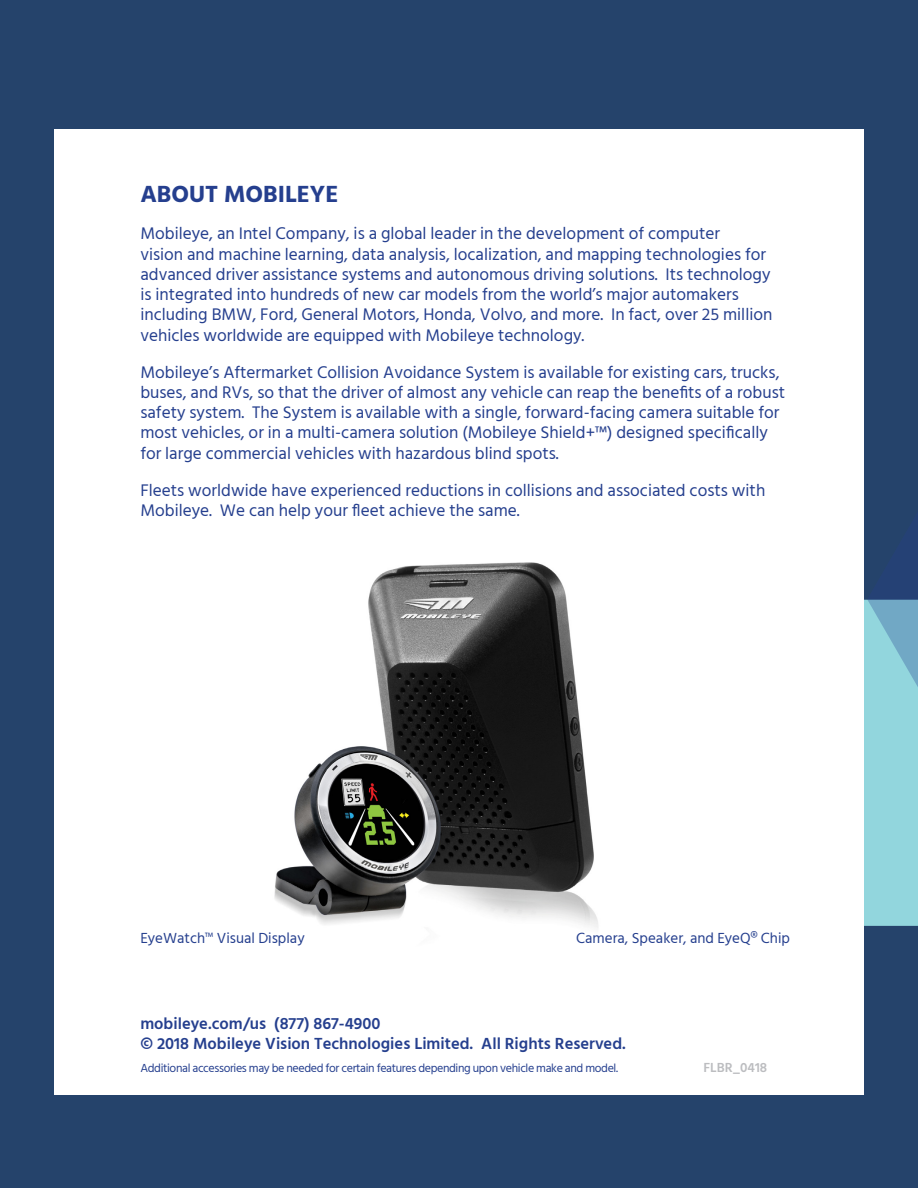
<style>
.page{position:relative;width:918px;height:1188px;background:#25436b}
.page>*{position:absolute;margin:0;border:0;box-sizing:border-box;transform-origin:0 0}
.t1{font:700 24px "Hind Siliguri";color:#253f8e}
.t2{font:17.25px/20.2px "Hind Siliguri";color:#253f8e}
.t3{font:600 16.5px "Hind Siliguri";color:#253f8e}
.t4{font:15px "Hind Siliguri";color:#253f8e}
.t5{font:600 13.5px "Hind Siliguri";color:#bcbdc0}
.t6{font:12px "Hind Siliguri";letter-spacing:-.03em;color:#253f8e}
.s1{font-weight:300;font-size:12px}
</style>
<div class="page">
<div style="left:864px;top:600px;width:54px;height:326px;background:#92d6dd"></div>
<div style="left:54px;top:130px;width:810px;height:965px;background:#fff"></div>
<img style="left:274px;top:562px;width:324px;height:366px">
<svg style="left:867px;top:599px;width:51px;height:163px;background:#88c9d6"></svg>
<p class="t1" style="left:140px;top:176px;width:200px">ABOUT MOBILEYE</p>
<p class="t2" style="left:140px;top:225px;width:633px">Mobileye, an Intel Company, is a global leader in the development of computer<br>vision and machine learning, data analysis, localization, and mapping technologies for advanced driver assistance systems and autonomous driving solutions. Its technology is integrated into hundreds of new car models from the world’s major automakers including BMW, Ford, General Motors, Honda, Volvo, and more. In fact, over 25 million vehicles worldwide are equipped with Mobileye technology.</p>
<p class="t2" style="left:140px;top:363px;width:646px">Mobileye’s Aftermarket Collision Avoidance System is available for existing cars, trucks, buses, and RVs, so that the driver of almost any vehicle can reap the benefits of a robust safety system. The System is available with a single, forward-facing camera suitable for most vehicles, or in a multi-camera solution (Mobileye Shield+™) designed specifically for large commercial vehicles with hazardous blind spots.</p>
<p class="t2" style="left:140px;top:481px;width:626px">Fleets worldwide have experienced reductions in collisions and associated costs with<br>Mobileye. We can help your fleet achieve the same.</p>
<p class="t4" style="left:140px;top:927px;width:166px">EyeWatch<span class="s1">™</span> Visual Display</p>
<p class="t4" style="left:576px;top:927px;width:215px">Camera, Speaker, and EyeQ® Chip</p>
<p class="t3" style="left:140px;top:1011px;width:242px">mobileye.com/us (877) 867-4900</p>
<p class="t3" style="left:140px;top:1031px;width:487px">© 2018 Mobileye Vision Technologies Limited. All Rights Reserved.</p>
<p class="t6" style="left:140px;top:1060px;width:479px">Additional accessories may be needed for certain features depending upon vehicle make and model.</p>
<p class="t5" style="left:704px;top:1057px;width:65px">FLBR_0418</p>
</div>
